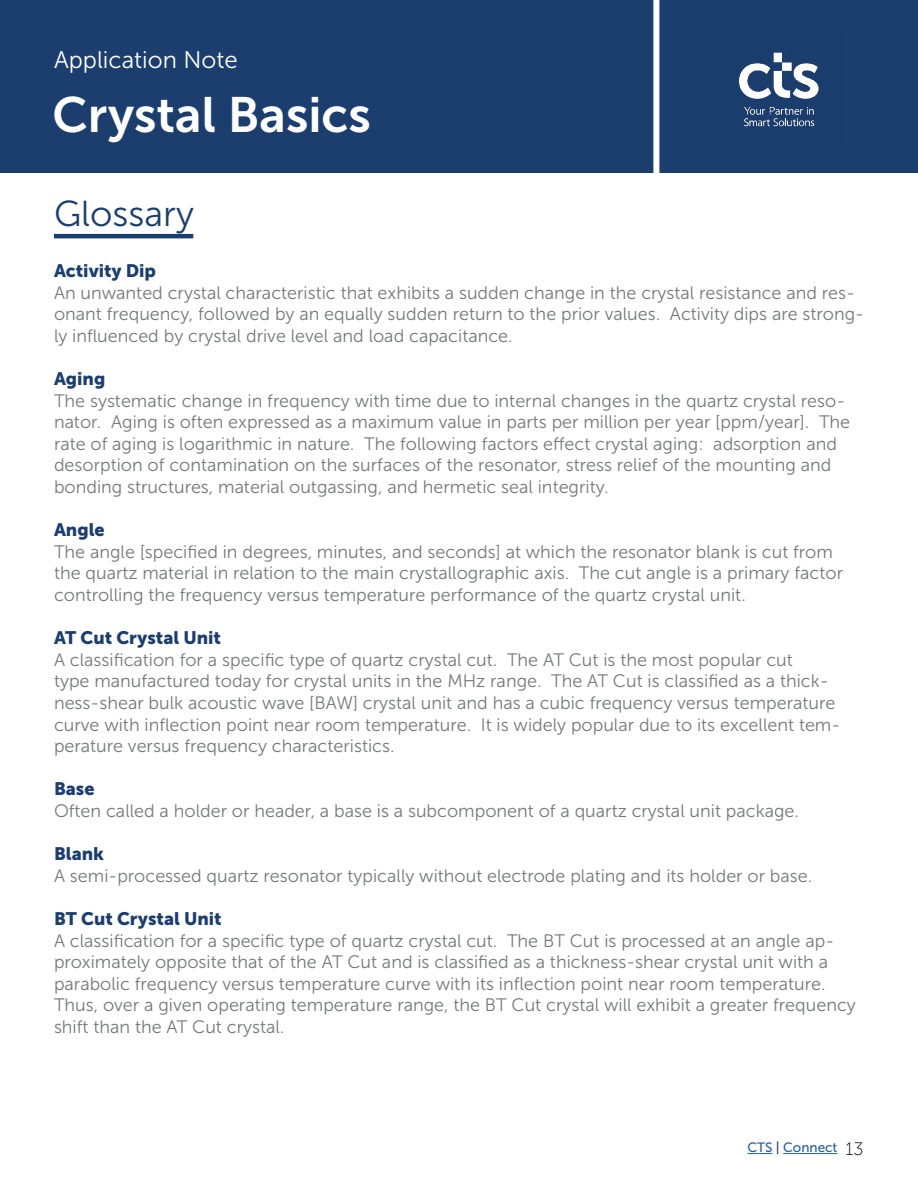
<style>
.page{position:relative;width:918px;height:1188px;background:#fff}
.page>*{position:absolute;margin:0;border:0;box-sizing:border-box;transform-origin:0 0}
.t1{font:49.5px "Museo Sans 700";color:#fff}
.t2{font:36px "Museo Sans 300";color:#1b3e6f}
.t3{font:24px "Museo Sans 300";color:#fff}
.t4{font:18px/21.6px "Museo Sans 300";color:#76787b}
.t5{font:18px "Museo Sans 900";color:#1b3e6f}
.t6{font:18px "Museo Sans 900";color:#1a3f6f}
.t7{font:13.5px "Museo Sans 500";color:#215e9e}
.s1{color:#1b3e6f}
.s2{font-family:"Museo Sans 100";font-size:18px;color:#000}
</style>
<div class="page">
<svg style="left:747px;top:1153px;width:25px;height:1px"></svg>
<hr style="left:783px;top:1153px;width:54px;height:1px;background:#215e9e">
<div style="left:0;top:0;width:918px;height:173px;background:#1b3e6f"></div>
<hr style="left:54px;top:234px;width:139px;height:4px;background:#1b3e6f">
<div style="left:653px;top:0;width:6px;height:173px;background:#fff"></div>
<img style="left:739px;top:52px;width:80px;height:75px">
<h3 class="t3" style="left:54px;top:46px;width:185px">Application Note</h3>
<h1 class="t1" style="left:52px;top:88px;width:320px">Crystal Basics</h1>
<h2 class="t2" style="left:54px;top:194px;width:141px">Glossary</h2>
<p class="t5" style="left:54px;top:260px;width:103px">Activity Dip</p>
<p class="t4" style="left:54px;top:282px;width:812px">An unwanted crystal characteristic that exhibits a sudden change in the crystal resistance and res&shy;onant frequency, followed by an equally sudden return to the prior values. Activity dips are strong&shy;ly influenced by crystal drive level and load capacitance.</p>
<p class="t6" style="left:54px;top:368px;width:53px">Aging</p>
<p class="t4" style="left:54px;top:390px;width:798px">The systematic change in frequency with time due to internal changes in the quartz crystal reso&shy;nator. Aging is often expressed as a maximum value in parts per million per year [ppm/year]. The rate of aging is logarithmic in nature. The following factors effect crystal aging: adsorption and desorption of contamination on the surfaces of the resonator, stress relief of the mounting and bonding structures, material outgassing, and hermetic seal integrity.</p>
<p class="t5" style="left:54px;top:520px;width:52px">Angle</p>
<p class="t4" style="left:54px;top:541px;width:791px">The angle [specified in degrees, minutes, and seconds] at which the resonator blank is cut from the quartz material in relation to the main crystallographic axis. The cut angle is a primary factor controlling the frequency versus temperature performance of the quartz crystal unit.</p>
<p class="t5" style="left:54px;top:628px;width:169px">AT Cut Crystal Unit</p>
<p class="t4" style="left:54px;top:649px;width:788px">A classification for a specific type of quartz crystal cut. The AT Cut is the most popular cut<br>type manufactured today for crystal units in the MHz range. The AT Cut is classified as a thick&shy;ness-shear bulk acoustic wave [BAW] crystal unit and has a cubic frequency versus temperature curve with inflection point near room temperature. It is widely popular due to its excellent tem&shy;perature versus frequency characteristics.</p>
<p class="t5" style="left:54px;top:779px;width:42px">Base</p>
<p class="t4" style="left:54px;top:800px;width:746px">Often called a holder or header, a base is a subcomponent of a quartz crystal unit package.</p>
<p class="t5" style="left:54px;top:844px;width:51px">Blank</p>
<p class="t4" style="left:54px;top:865px;width:760px">A semi-processed quartz resonator typically without electrode plating and its holder or base.</p>
<p class="t5" style="left:54px;top:908px;width:169px">BT Cut Crystal Unit</p>
<p class="t4" style="left:54px;top:930px;width:803px">A classification for a specific type of quartz crystal cut. The BT Cut is processed at an angle ap&shy;proximately opposite that of the AT Cut and is classified as a thickness-shear crystal unit with a parabolic frequency versus temperature curve with its inflection point near room temperature.<br>Thus, over a given operating temperature range, the BT Cut crystal will exhibit a greater frequency shift than the AT Cut crystal.</p>
<p class="t7" style="left:747px;top:1140px;width:118px">CTS <span class="s1">|</span> Connect <span class="s2">13</span></p>
</div>
